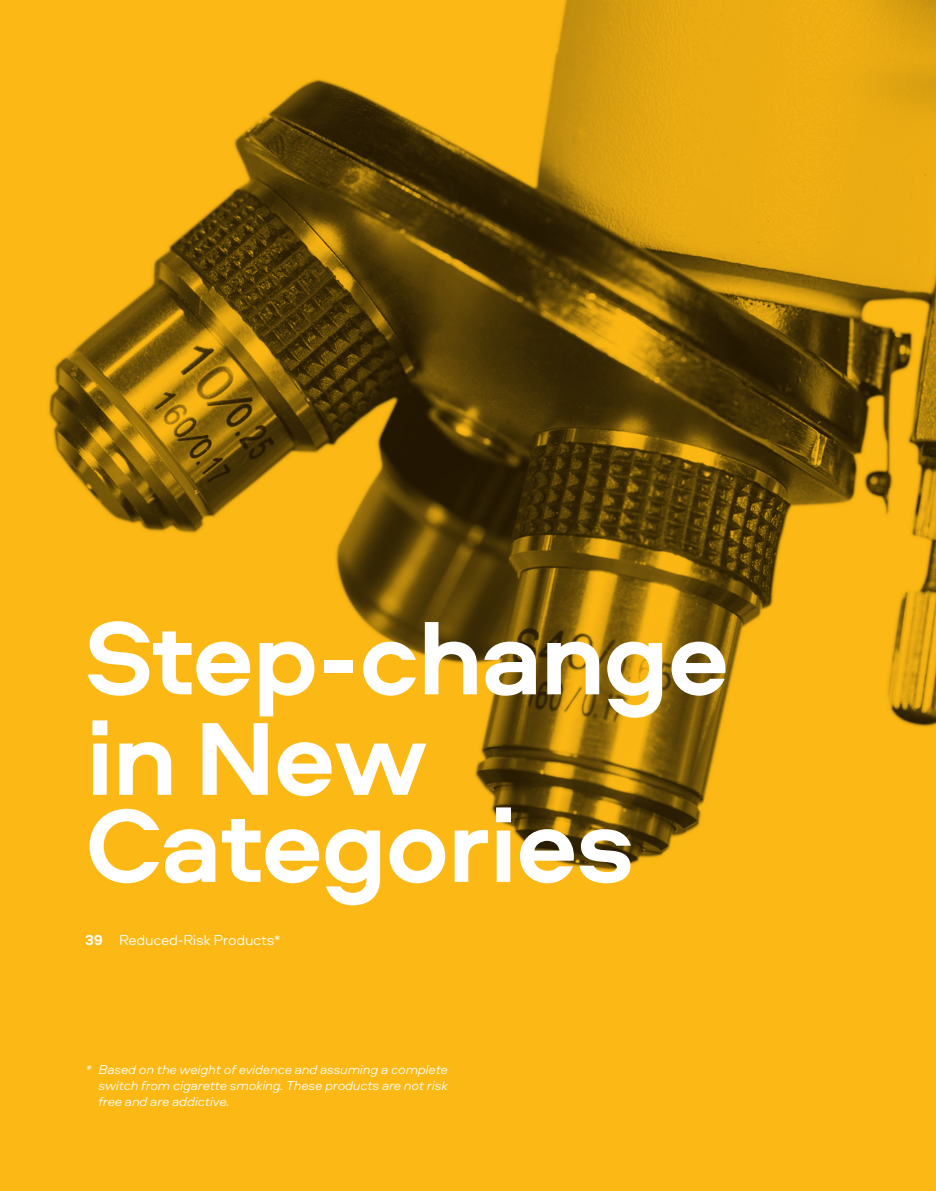
<style>
.page{position:relative;width:936px;height:1191px;background:#fff}
.page>*{position:absolute;margin:0;border:0;box-sizing:border-box;transform-origin:0 0}
.t1{font:700 108px "Aeroport";letter-spacing:-.03em;color:#fff}
.t2{font:300 15px "Aeroport";letter-spacing:-.02em;color:#fff}
.t3{font:italic 300 13.5px/16.2px "Aeroport";letter-spacing:-.02em;color:#fff;text-align:justify}
.s1{font-weight:700}
</style>
<div class="page">
<img style="left:0;top:0;width:935px;height:1191px">
<p class="t1" style="left:85px;top:580px;width:646px">Step-change</p>
<p class="t1" style="left:85px;top:680px;width:344px">in New</p>
<p class="t1" style="left:85px;top:767px;width:550px">Categories</p>
<p class="t2" style="left:85px;top:929px;width:197px"><span class="s1">39</span> Reduced-Risk Products*</p>
<p class="t3" style="left:98px;top:1060px;width:351px;text-indent:-13px">* Based on the weight of evidence and assuming a complete switch from cigarette smoking. These products are not risk free and are addictive.</p>
</div>
